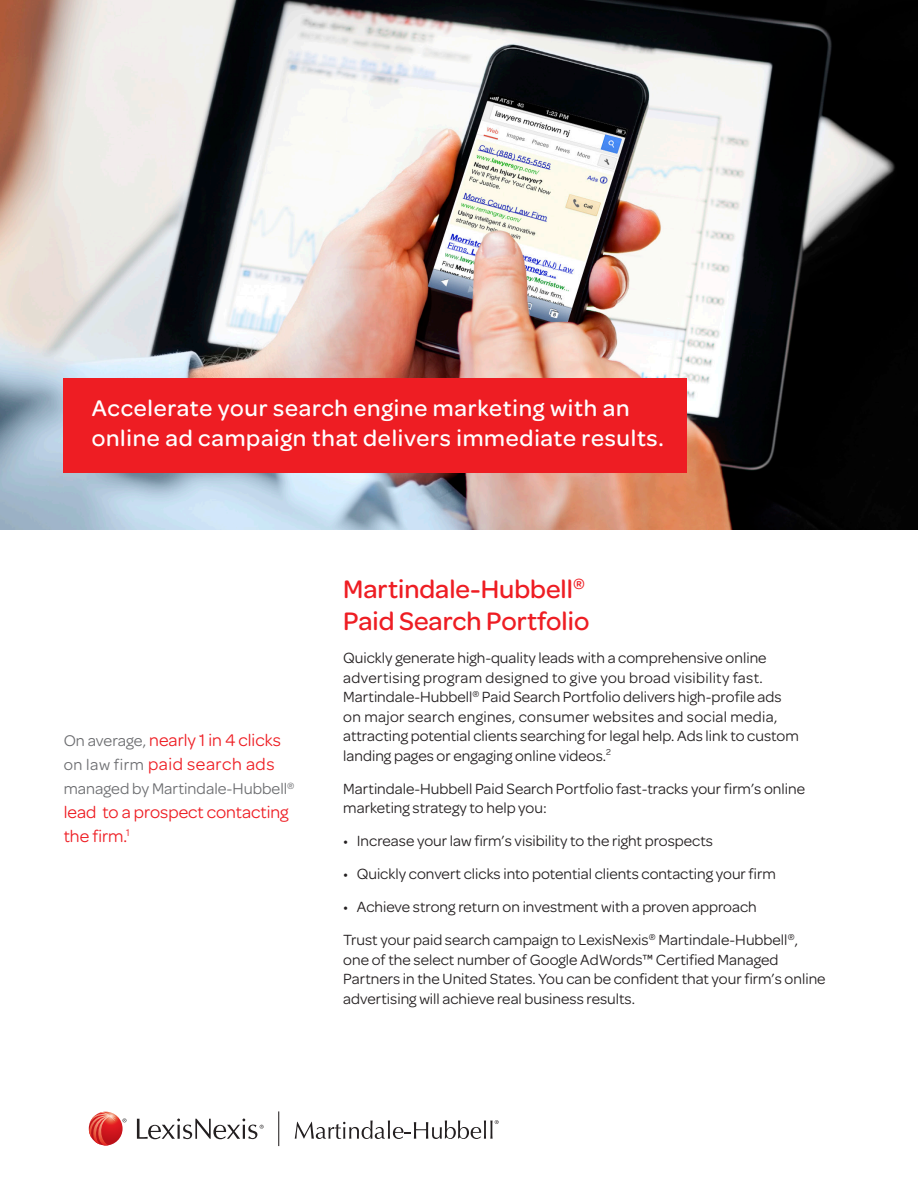
<style>
.page{position:relative;width:918px;height:1188px;background:#fff}
.page>*{position:absolute;margin:0;border:0;box-sizing:border-box;transform-origin:0 0}
.Headline{font:500 27px/32.4px "Omnes";color:#ee1d23}
.Insight_Box{font:500 24px/30px "Omnes";letter-spacing:.03em;color:#fff}
.t1{font:18px/24px "Omnes";color:#ee1d23}
.t2{font:16.5px "Omnes";color:#6c6d70}
.Body_copy{font:15.75px/19.5px "Omnes";color:#231f20}
.s1{font-size:16.5px;color:#6c6d70}
</style>
<div class="page">
<img style="left:0;top:0;width:918px;height:529px">
<div style="left:63px;top:378px;width:624px;height:94px;background:#ee1d23"></div>
<svg style="left:295px;top:1120px;width:204px;height:19px"></svg>
<hr style="left:278px;top:1111px;width:1px;height:35px;background:#231f20">
<svg style="left:123px;top:1118px;width:3px;height:4px"></svg>
<svg style="left:137px;top:1119px;width:127px;height:20px"></svg>
<svg style="left:89px;top:1112px;width:34px;height:33px"></svg>
<svg style="left:89px;top:1112px;width:27px;height:33px"></svg>
<p class="Insight_Box" style="left:92px;top:392px;width:574px">Accelerate your search engine marketing with an online ad campaign that delivers immediate results.</p>
<p class="t1" style="left:64px;top:727px;width:219px"><span class="s1">On average,</span> nearly 1 in 4 clicks <span class="s1">on law firm</span> paid search ads</p>
<p class="t2" style="left:64px;top:778px;width:232px">managed by Martindale-Hubbell<sup>®</sup></p>
<p class="t1" style="left:64px;top:799px;width:227px">lead to a prospect contacting the firm.<sup>1</sup></p>
<p class="Headline" style="left:343px;top:571px;width:248px">Martindale-Hubbell<sup>®<br></sup>Paid Search Portfolio</p>
<p class="Body_copy" style="left:343px;top:647px;width:457px">Quickly generate high-quality leads with a comprehensive online advertising program designed to give you broad visibility fast.<br>Martindale-Hubbell<sup>®</sup> Paid Search Portfolio delivers high-profile ads on major search engines, consumer websites and social media, attracting potential clients searching for legal help. Ads link to custom landing pages or engaging online videos.<sup>2</sup></p>
<p class="Body_copy" style="left:343px;top:778px;width:463px">Martindale-Hubbell Paid Search Portfolio fast-tracks your firm’s online marketing strategy to help you:</p>
<p class="Body_copy" style="left:343px;top:830px;width:371px">• Increase your law firm’s visibility to the right prospects</p>
<p class="Body_copy" style="left:343px;top:863px;width:434px">• Quickly convert clicks into potential clients contacting your firm</p>
<p class="Body_copy" style="left:343px;top:896px;width:415px">• Achieve strong return on investment with a proven approach</p>
<p class="Body_copy" style="left:343px;top:929px;width:484px">Trust your paid search campaign to LexisNexis<sup>®</sup> Martindale-Hubbell<sup>®</sup>, one of the select number of Google AdWords™ Certified Managed Partners in the United States. You can be confident that your firm’s online advertising will achieve real business results.</p>
</div>
